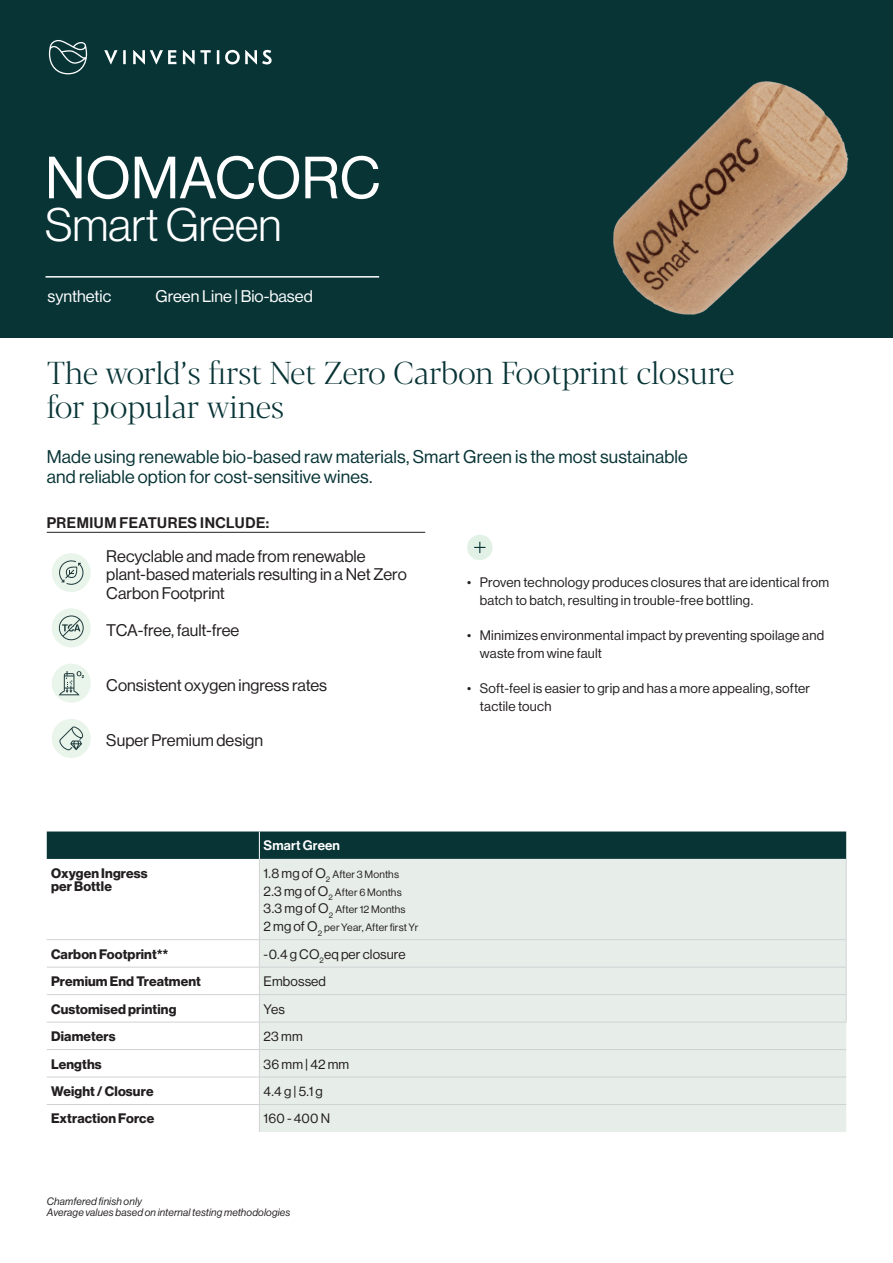
<style>
.page{position:relative;width:893px;height:1263px;background:#fff}
.page>*{position:absolute;margin:0;border:0;box-sizing:border-box;transform-origin:0 0}
.t1{font:58.2px "N Haas Grotesk DS Pro 55 Rg";color:#fff}
.t2{font:45.9px "N Haas Grotesk DS Pro 45 Lt";color:#fff}
.t3{font:31.5px/34.5px "Vinventions Display";color:#083436}
.Body{font:18px/19.8px "N Haas Grotesk DS Pro 55 Rg";letter-spacing:.01em;color:#083436}
.LI{font:16.5px/18.1px "N Haas Grotesk DS Pro 55 Rg";color:#231f20}
.t4{font:16.5px "N Haas Grotesk DS Pro 55 Rg";color:#fff}
.Body-2{font:15px "N Haas Grotesk DS Pro 65 Md";letter-spacing:.035em;color:#231f20}
.Body-3{font:13.5px/18px "N Haas Grotesk DS Pro 55 Rg";letter-spacing:.015em;color:#231f20}
.Body-4{font:13.5px/13.5px "N Haas Grotesk DS Pro 75 Bd";letter-spacing:.01em;color:#231f20}
.Body-5{font:13.5px "N Haas Grotesk DS Pro 65 Md";letter-spacing:.01em;color:#fff}
.Body-6{font:10.5px "N Haas Grotesk DS Pro 55 Rg";letter-spacing:.015em;color:#231f20}
.Legende{font:10.5px/11.6px "N Haas Grotesk DS Pro 56 It";letter-spacing:.015em;color:#231f20}
.s1{font-size:13.5px}
</style>
<div class="page">
<div style="left:0;top:0;width:893px;height:338px;background:#083436"></div>
<div style="left:260px;top:859px;width:586px;height:273px;background:#e7eeea"></div>
<hr style="left:259px;top:859px;width:1px;height:80px;background:#d1d2d4">
<hr style="left:846px;top:859px;width:1px;height:80px;background:#d1d2d4">
<hr style="left:47px;top:967px;width:212px;height:1px;background:#d1d2d4">
<hr style="left:259px;top:967px;width:588px;height:1px;background:#d1d2d4">
<hr style="left:47px;top:994px;width:212px;height:1px;background:#d1d2d4">
<hr style="left:259px;top:994px;width:588px;height:1px;background:#d1d2d4">
<svg style="left:846px;top:940px;width:1px;height:82px"></svg>
<hr style="left:47px;top:1104px;width:212px;height:1px;background:#d1d2d4">
<hr style="left:259px;top:1104px;width:587px;height:1px;background:#d1d2d4">
<svg style="left:259px;top:940px;width:1px;height:192px"></svg>
<hr style="left:47px;top:939px;width:212px;height:1px;background:#d1d2d4">
<hr style="left:259px;top:939px;width:588px;height:1px;background:#d1d2d4">
<hr style="left:47px;top:1022px;width:212px;height:1px;background:#d1d2d4">
<hr style="left:259px;top:1022px;width:588px;height:1px;background:#d1d2d4">
<hr style="left:47px;top:1049px;width:212px;height:1px;background:#d1d2d4">
<hr style="left:259px;top:1049px;width:587px;height:1px;background:#d1d2d4">
<hr style="left:47px;top:1077px;width:212px;height:1px;background:#d1d2d4">
<hr style="left:259px;top:1077px;width:587px;height:1px;background:#d1d2d4">
<svg style="left:47px;top:831px;width:799px;height:28px;background:#0d383a"></svg>
<svg style="left:49px;top:40px;width:38px;height:34px"></svg>
<svg style="left:104px;top:50px;width:168px;height:14px"></svg>
<hr style="left:47px;top:532px;width:378px;height:1px;background:#231f20">
<div style="left:52px;top:553px;width:39px;height:39px;background:#e9f4ea;border-radius:50%"></div>
<svg style="left:59px;top:560px;width:25px;height:25px"></svg>
<div style="left:52px;top:608px;width:39px;height:39px;background:#e9f4ea;border-radius:50%"></div>
<svg style="left:59px;top:615px;width:25px;height:25px"></svg>
<div style="left:52px;top:664px;width:39px;height:39px;background:#e9f4ea;border-radius:50%"></div>
<svg style="left:59px;top:671px;width:25px;height:24px"></svg>
<div style="left:52px;top:719px;width:39px;height:39px;background:#e9f4ea;border-radius:50%"></div>
<svg style="left:59px;top:726px;width:25px;height:24px"></svg>
<div style="left:467px;top:535px;width:25px;height:25px;background:#e1f1e5;border-radius:50%"></div>
<svg style="left:474px;top:542px;width:11px;height:11px"></svg>
<hr style="left:45px;top:276px;width:334px;height:2px;background:#fff">
<img style="left:613px;top:81px;width:236px;height:234px">
<p class="t1" style="left:45px;top:145px;width:337px">NOMACORC</p>
<p class="t2" style="left:45px;top:199px;width:238px">Smart Green</p>
<h1 class="t4" style="left:48px;top:287px;width:65px">synthetic</h1>
<h1 class="t4" style="left:156px;top:287px;width:159px">Green Line | Bio-based</h1>
<h1 class="t3" style="left:47px;top:356px;width:689px">The world’s first Net Zero Carbon Footprint closure for popular wines</h1>
<p class="Body" style="left:47px;top:447px;width:642px">Made using renewable bio-based raw materials, Smart Green is the most sustainable and reliable option for cost-sensitive wines.</p>
<p class="Body-2" style="left:47px;top:514px;width:224px">PREMIUM FEATURES INCLUDE:</p>
<p class="LI" style="left:106px;top:548px;width:302px">Recyclable and made from renewable plant-based materials resulting in a Net Zero<br>Carbon Footprint</p>
<p class="LI" style="left:106px;top:621px;width:135px">TCA-free, fault-free</p>
<p class="Body-3" style="left:480px;top:573px;width:351px;text-indent:-13px">• Proven technology produces closures that are identical from batch to batch, resulting in trouble-free bottling.</p>
<p class="Body-3" style="left:480px;top:626px;width:346px;text-indent:-13px">• Minimizes environmental impact by preventing spoilage and waste from wine fault</p>
<p class="Body-3" style="left:480px;top:679px;width:332px;text-indent:-13px">• Soft-feel is easier to grip and has a more appealing, softer tactile touch</p>
<p class="LI" style="left:106px;top:676px;width:222px">Consistent oxygen ingress rates</p>
<p class="LI" style="left:106px;top:731px;width:158px">Super Premium design</p>
<p class="Body-5" style="left:264px;top:838px;width:78px">Smart Green</p>
<p class="Body-4" style="left:51px;top:866px;width:98px">Oxygen Ingress per Bottle</p>
<p class="Body-6" style="left:264px;top:868px;width:137px"><span class="s1">1.8 mg of O</span><sub>2</sub> After 3 Months</p>
<p class="Body-6" style="left:264px;top:886px;width:140px"><span class="s1">2.3 mg of O</span><sub>2</sub> After 6 Months</p>
<p class="Body-6" style="left:264px;top:904px;width:144px"><span class="s1">3.3 mg of O</span><sub>2</sub> After 12 Months</p>
<p class="Body-6" style="left:264px;top:921px;width:156px"><span class="s1">2 mg of O</span><sub>2</sub> per Year, After first Yr</p>
<p class="Body-4" style="left:51px;top:947px;width:119px">Carbon Footprint**</p>
<p class="Body-3" style="left:264px;top:945px;width:144px">-0.4 g CO<sub>2</sub>eq per closure</p>
<p class="Body-4" style="left:51px;top:975px;width:151px">Premium End Treatment</p>
<p class="Body-3" style="left:264px;top:972px;width:64px">Embossed</p>
<p class="Body-4" style="left:51px;top:1002px;width:127px">Customised printing</p>
<p class="Body-3" style="left:264px;top:1000px;width:23px">Yes</p>
<p class="Body-4" style="left:51px;top:1030px;width:66px">Diameters</p>
<p class="Body-3" style="left:264px;top:1027px;width:41px">23 mm</p>
<p class="Body-4" style="left:51px;top:1057px;width:52px">Lengths</p>
<p class="Body-3" style="left:264px;top:1055px;width:87px">36 mm | 42 mm</p>
<p class="Body-4" style="left:51px;top:1085px;width:104px">Weight / Closure</p>
<p class="Body-3" style="left:264px;top:1082px;width:61px">4.4 g | 5.1 g</p>
<p class="Body-4" style="left:51px;top:1112px;width:105px">Extraction Force</p>
<p class="Body-3" style="left:264px;top:1110px;width:68px">160 - 400 N</p>
<p class="Legende" style="left:47px;top:1195px;width:245px">Chamfered finish only<br>Average values based on internal testing methodologies</p>
</div>
